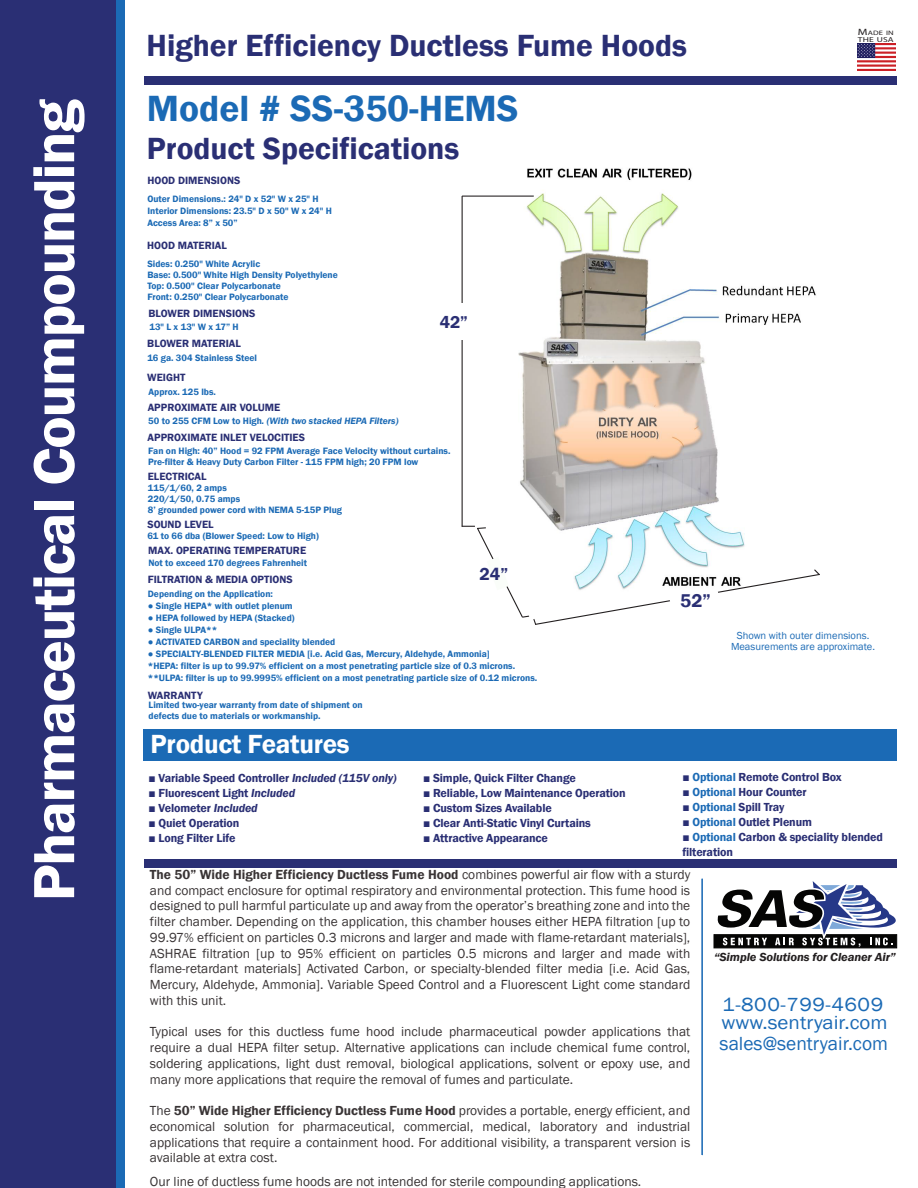
<style>
.page{position:relative;width:918px;height:1188px;background:#fff}
.page>*{position:absolute;margin:0;border:0;box-sizing:border-box;transform-origin:0 0}
.t1{font:600 60px "Franklin Gothic";letter-spacing:-.025em;color:#fff}
.t2{font:600 37.5px "Franklin Gothic";color:#1b6ab5}
.t3{font:600 31.5px "Franklin Gothic";color:#2a2f74}
.t4{font:600 27px "Franklin Gothic";letter-spacing:-.01em;color:#fff}
.t5{font:19.5px/18.5px "Franklin Gothic";color:#1b6ab5;scale:1.1 1}
.t6{font:19.5px "Franklin Gothic";color:#1b6ab5}
.t7{font:600 19.05px "Franklin Gothic";color:#2a2f74}
.t8{font:600 17.85px "Franklin Gothic";color:#2a2f74}
.t9{font:600 17.55px "Franklin Gothic";color:#2a2f74}
.t10{font:13.5px/15.8px "Franklin Gothic";color:#393435;text-align:justify}
.t11{font:600 12px/15px "Franklin Gothic";letter-spacing:-.01em;color:#2a2f74}
.t12{font:italic 600 12px "Franklin Gothic";letter-spacing:-.01em;color:#231f20;scale:1.05 1}
.t13{font:600 10.8px "Franklin Gothic";color:#2a2f74}
.t14{font:10.5px/10.5px "Franklin Gothic";color:#1b6ab5;text-align:center}
.t15{font:600 9.45px/10.8px "Franklin Gothic";color:#1b6ab5}
.t16{font:italic 600 9.45px "Franklin Gothic";color:#1b6ab5}
.t17{font:7.2px "Myriad";letter-spacing:.01em;color:#231f20;scale:1.32 1}
.t18{font:6.45px "Myriad";color:#231f20;scale:1.32 1}
.s1{font-style:normal}
.s2{font-size:9.15px}
.s3{font-style:italic}
.s4{color:#1b6ab5}
.s5{font-weight:600}
</style>
<div class="page">
<img style="left:507px;top:168px;width:185px;height:28px">
<div style="left:0;top:0;width:117px;height:1188px;background:#2a2f74"></div>
<img style="left:858px;top:44px;width:37px;height:26px">
<div style="left:144px;top:76px;width:753px;height:9px;background:#2a2f74"></div>
<div style="left:144px;top:859px;width:753px;height:9px;background:#2a2f74"></div>
<div style="left:116px;top:0;width:9px;height:1188px;background:#1b6ab5"></div>
<hr style="left:701px;top:879px;width:2px;height:276px;background:#1b6ab5">
<div style="left:144px;top:729px;width:753px;height:32px;background:#1b6ab5"></div>
<svg style="left:713px;top:881px;width:184px;height:67px"></svg>
<svg style="left:461px;top:196px;width:359px;height:429px"></svg>
<h1 class="t1" style="left:17px;top:901px;width:804px;rotate:-90deg">Pharmaceutical Coumpounding</h1>
<h3 class="t3" style="left:147px;top:26px;width:542px">Higher Efficiency Ductless Fume Hoods</h3>
<h2 class="t2" style="left:147px;top:86px;width:373px">Model # SS-350-HEMS</h2>
<h3 class="t3" style="left:147px;top:129px;width:314px">Product Specifications</h3>
<p class="t13" style="left:147px;top:174px;width:94px">HOOD DIMENSIONS</p>
<p class="t15" style="left:147px;top:193px;width:186px;line-height:12.1px">Outer Dimensions.: 24" D x 52" W x 25" H<br>Interior Dimensions: 23.5" D x 50" W x 24" H<br>Access Area: 8” x 50”</p>
<p class="t13" style="left:147px;top:239px;width:81px">HOOD MATERIAL</p>
<p class="t15" style="left:147px;top:259px;width:192px">Sides: 0.250" White Acrylic<br>Base: 0.500" White High Density Polyethylene Top: 0.500" Clear Polycarbonate<br>Front: 0.250" Clear Polycarbonate</p>
<p class="t13" style="left:149px;top:307px;width:108px">BLOWER DIMENSIONS</p>
<p class="t15" style="left:149px;top:321px;width:91px">13" L x 13" W x 17” H</p>
<p class="t13" style="left:147px;top:336px;width:95px">BLOWER MATERIAL</p>
<p class="t15" style="left:147px;top:352px;width:111px">16 ga. 304 Stainless Steel</p>
<p class="t13" style="left:147px;top:370px;width:40px">WEIGHT</p>
<p class="t15" style="left:149px;top:387px;width:69px">Approx. 125 lbs.</p>
<p class="t13" style="left:148px;top:401px;width:134px">APPROXIMATE AIR VOLUME</p>
<p class="t16" style="left:148px;top:415px;width:252px"><span class="s1">50 to 255 CFM Low to High</span>. (With two stacked HEPA Filters)</p>
<p class="t9" style="left:440px;top:311px;width:30px">42”</p>
<p class="t13" style="left:148px;top:431px;width:159px">APPROXIMATE INLET VELOCITIES</p>
<p class="t15" style="left:148px;top:446px;width:304px">Fan on High: 40” Hood = 92 FPM Average Face Velocity without curtains.<br>Pre-filter &amp; Heavy Duty Carbon Filter - 115 FPM high; 20 FPM low</p>
<p class="t13" style="left:148px;top:470px;width:60px">ELECTRICAL</p>
<p class="t15" style="left:148px;top:483px;width:196px">115/1/60, 2 amps<br>220/1/50, 0.75 amps<br>8’ grounded power cord with NEMA 5-15P Plug</p>
<p class="t13" style="left:147px;top:517px;width:68px">SOUND LEVEL</p>
<p class="t15" style="left:147px;top:530px;width:173px">61 to 66 dba (Blower Speed: Low to High)</p>
<p class="t13" style="left:148px;top:573px;width:147px">FILTRATION &amp; MEDIA OPTIONS</p>
<p class="t15" style="left:148px;top:588px;width:127px">Depending on the Application:</p>
<p class="t15" style="left:148px;top:600px;width:146px">● Single HEPA* with outlet plenum</p>
<p class="t15" style="left:148px;top:612px;width:148px">● HEPA followed by HEPA (Stacked)</p>
<p class="t15" style="left:148px;top:624px;width:71px">● Single ULPA**</p>
<p class="t15" style="left:148px;top:636px;width:189px">● ACTIVATED CARBON and speciality blended</p>
<p class="t15" style="left:148px;top:647px;width:391px;line-height:12px">● SPECIALTY-BLENDED FILTER MEDIA [i.e. Acid Gas, Mercury, Aldehyde, Ammonia]<br>*HEPA: filter is up to 99.97% efficient on a most penetrating particle size of 0.3 microns. **ULPA: filter is up to 99.9995% efficient on a most penetrating particle size of 0.12 microns.</p>
<p class="t13" style="left:148px;top:543px;width:160px">MAX. OPERATING TEMPERATURE</p>
<p class="t15" style="left:148px;top:558px;width:160px">Not to exceed 170 degrees Fahrenheit</p>
<h3 class="t8" style="left:480px;top:563px;width:30px">24”</h3>
<p class="t13" style="left:148px;top:688px;width:56px">WARRANTY</p>
<p class="t15" style="left:149px;top:700px;width:216px">Limited two-year warranty from date of shipment on defects due to materials or workmanship.</p>
<h3 class="t7" style="left:680px;top:589px;width:32px">52”</h3>
<p class="t18" style="left:858px;top:29px;width:29px"><span class="s2">M</span>ADE IN</p>
<p class="t17" style="left:858px;top:35px;width:29px">THE USA</p>
<p class="t14" style="left:731px;top:631px;width:145px">Shown with outer dimensions.<br>Measurements are approximate.</p>
<h3 class="t4" style="left:151px;top:728px;width:201px">Product Features</h3>
<p class="t11" style="left:149px;top:771px;width:249px">■ Variable Speed Controller <span class="s3">Included (115V only)</span></p>
<p class="t11" style="left:149px;top:786px;width:148px">■ Fluorescent Light <span class="s3">Included</span></p>
<p class="t11" style="left:149px;top:801px;width:111px">■ Velometer <span class="s3">Included</span></p>
<p class="t11" style="left:149px;top:816px;width:92px">■ Quiet Operation</p>
<p class="t11" style="left:149px;top:831px;width:88px">■ Long Filter Life</p>
<p class="t11" style="left:423px;top:771px;width:154px">■ Simple, Quick Filter Change</p>
<p class="t11" style="left:423px;top:786px;width:204px">■ Reliable, Low Maintenance Operation</p>
<p class="t11" style="left:423px;top:801px;width:130px">■ Custom Sizes Available</p>
<p class="t11" style="left:423px;top:816px;width:169px">■ Clear Anti-Static Vinyl Curtains</p>
<p class="t11" style="left:423px;top:831px;width:126px">■ Attractive Appearance</p>
<p class="t11" style="left:683px;top:770px;width:161px">■ <span class="s4">Optional</span> Remote Control Box</p>
<p class="t11" style="left:683px;top:785px;width:126px">■ <span class="s4">Optional</span> Hour Counter</p>
<p class="t11" style="left:683px;top:800px;width:104px">■ <span class="s4">Optional</span> Spill Tray</p>
<p class="t11" style="left:683px;top:815px;width:131px">■ <span class="s4">Optional</span> Outlet Plenum</p>
<p class="t11" style="left:683px;top:830px;width:202px">■ <span class="s4">Optional</span> Carbon &amp; speciality blended filteration</p>
<p class="t10" style="left:150px;top:867px;width:542px"><span class="s5">The 50” Wide Higher Efficiency Ductless Fume Hood</span> combines powerful air flow with a sturdy and compact enclosure for optimal respiratory and environmental protection. This fume hood is designed to pull harmful particulate up and away from the operator’s breathing zone and into the filter chamber. Depending on the application, this chamber houses either HEPA filtration [up to 99.97% efficient on particles 0.3 microns and larger and made with flame-retardant materials], ASHRAE filtration [up to 95% efficient on particles 0.5 microns and larger and made with flame-retardant materials] Activated Carbon, or specialty-blended filter media [i.e. Acid Gas, Mercury, Aldehyde, Ammonia]. Variable Speed Control and a Fluorescent Light come standard with this unit.</p>
<p class="t10" style="left:150px;top:1024px;width:542px">Typical uses for this ductless fume hood include pharmaceutical powder applications that require a dual HEPA filter setup. Alternative applications can include chemical fume control, soldering applications, light dust removal, biological applications, solvent or epoxy use, and many more applications that require the removal of fumes and particulate.</p>
<p class="t10" style="left:150px;top:1103px;width:542px">The <span class="s5">50” Wide Higher Efficiency Ductless Fume Hood</span> provides a portable, energy efficient, and economical solution for pharmaceutical, commercial, medical, laboratory and industrial applications that require a containment hood. For additional visibility, a transparent version is available at extra cost.</p>
<p class="t10" style="left:150px;top:1173px;width:493px">Our line of ductless fume hoods are not intended for sterile compounding applications.</p>
<p class="t12" style="left:714px;top:949px;width:174px">“Simple Solutions for Cleaner Air”</p>
<h3 class="t5" style="left:721px;top:995px;width:153px">1-800-799-4609 www.sentryair.com</h3>
<h3 class="t6" style="left:720px;top:1031px;width:170px">sales@sentryair.com</h3>
</div>
